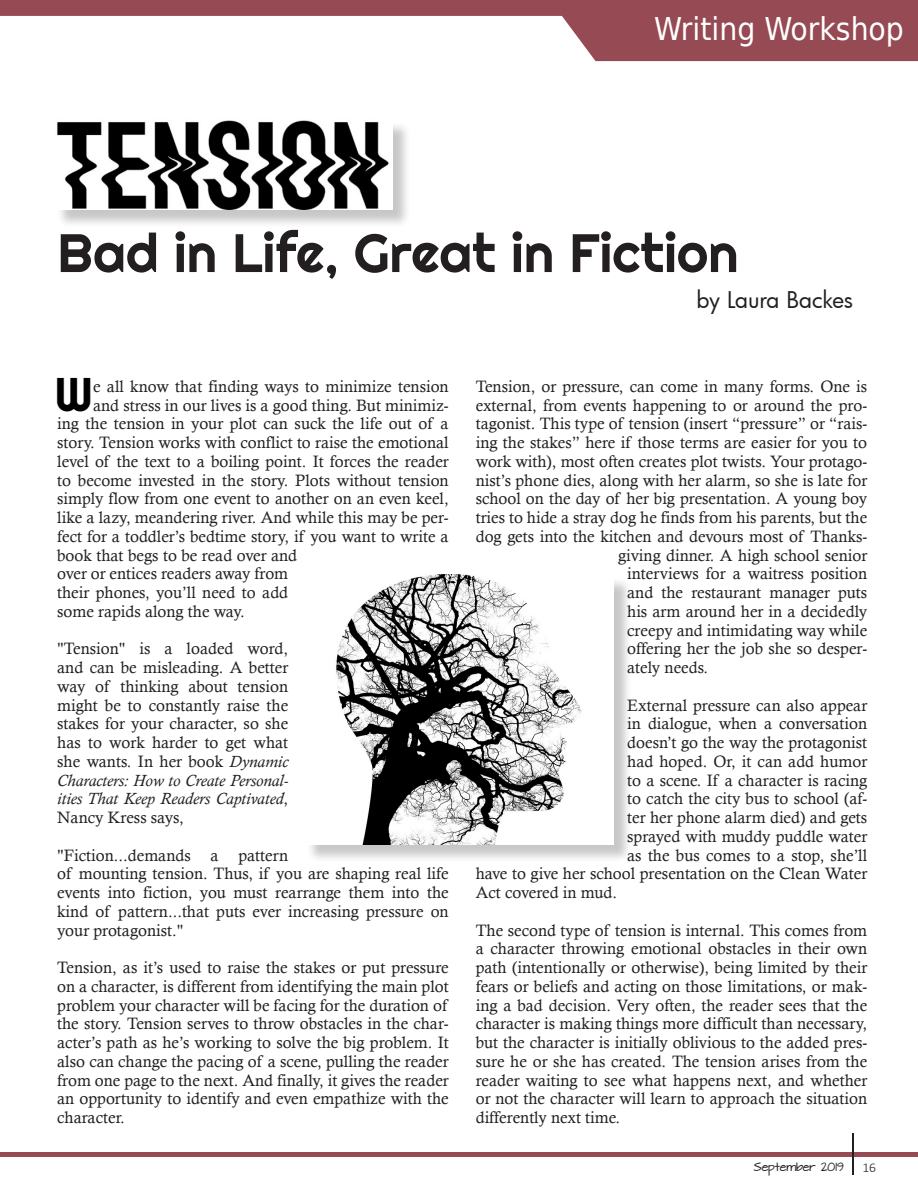
<style>
.page{position:relative;width:918px;height:1188px;background:#fff}
.page>*{position:absolute;margin:0;border:0;box-sizing:border-box;transform-origin:0 0}
.At_Presstime_Paragra{font:54px "Righteous";color:#231f20}
.At_Presstime_Paragra-2{font:47.25px "Righteous";color:#000}
.t1{font:31.5px "DejaVu Sans Condensed";color:#fff}
.t2{font:22.5px "Futura";letter-spacing:-.01em;color:#231f20}
.At_Presstime_Paragra-3{font:16.5px/18.8px "Calisto";color:#231f20;text-align:justify}
.t3{font:300 13.5px "Calibri";color:#231f20}
.t4{font:10.2px "Architects Daughter";color:#231f20}
.s1{font-style:italic}
</style>
<div class="page">
<svg style="left:0;top:0;width:918px;height:61px;fill:#964a53"></svg>
<hr style="left:0;top:1153px;width:918px;height:4px;background:#964a53">
<hr style="left:852px;top:1133px;width:2px;height:42px;background:#231f20">
<div style="left:56px;top:121px;width:355px;height:108px;background:#231f20;opacity:.25"></div>
<img style="left:56px;top:120px;width:337px;height:90px">
<div style="left:307px;top:577px;width:325px;height:286px;background:#231f20;opacity:.25"></div>
<img style="left:307px;top:575px;width:307px;height:270px">
<p class="t1" style="left:654px;top:3px;width:251px">Writing Workshop</p>
<p class="At_Presstime_Paragra" style="left:57px;top:219px;width:683px">Bad in Life, Great in Fiction</p>
<p class="At_Presstime_Paragra-2" style="left:54px;top:364px;width:40px">W</p>
<p class="At_Presstime_Paragra-3" style="left:93px;top:377px;width:357px">e all know that finding ways to minimize tension</p>
<p class="At_Presstime_Paragra-3" style="left:93px;top:395px;width:357px">and stress in our lives is a good thing. But minimiz-</p>
<p class="At_Presstime_Paragra-3" style="left:57px;top:414px;width:393px">ing the tension in your plot can suck the life out of a</p>
<p class="At_Presstime_Paragra-3" style="left:57px;top:433px;width:393px">story. Tension works with conflict to raise the emotional</p>
<p class="At_Presstime_Paragra-3" style="left:57px;top:452px;width:393px">level of the text to a boiling point. It forces the reader</p>
<p class="At_Presstime_Paragra-3" style="left:57px;top:470px;width:393px">to become invested in the story. Plots without tension</p>
<p class="At_Presstime_Paragra-3" style="left:57px;top:489px;width:393px">simply flow from one event to another on an even keel,</p>
<p class="At_Presstime_Paragra-3" style="left:57px;top:508px;width:393px">like a lazy, meandering river. And while this may be per-</p>
<p class="At_Presstime_Paragra-3" style="left:57px;top:527px;width:393px">fect for a toddler’s bedtime story, if you want to write a</p>
<p class="At_Presstime_Paragra-3" style="left:57px;top:545px;width:242px">book that begs to be read over and</p>
<p class="At_Presstime_Paragra-3" style="left:57px;top:564px;width:233px">over or entices readers away from</p>
<p class="At_Presstime_Paragra-3" style="left:57px;top:583px;width:232px">their phones, you’ll need to add</p>
<p class="At_Presstime_Paragra-3" style="left:57px;top:602px;width:189px">some rapids along the way.</p>
<p class="At_Presstime_Paragra-3" style="left:57px;top:639px;width:233px">"Tension" is a loaded word, and can be misleading. A better way of thinking about tension might be to constantly raise the stakes for your character, so she has to work harder to get what she wants. In her book <span class="s1">Dynamic Characters: How to Create Personal&shy;ities That Keep Readers Captivated</span>, Nancy Kress says,</p>
<p class="At_Presstime_Paragra-3" style="left:57px;top:845px;width:393px;text-align:left">"Fiction...demands a pattern<br>of mounting tension. Thus, if you are shaping real life events into fiction, you must rearrange them into the kind of pattern...that puts ever increasing pressure on your protagonist."</p>
<p class="At_Presstime_Paragra-3" style="left:57px;top:958px;width:393px">Tension, as it’s used to raise the stakes or put pressure on a character, is different from identifying the main plot problem your character will be facing for the duration of the story. Tension serves to throw obstacles in the char&shy;acter’s path as he’s working to solve the big problem. It also can change the pacing of a scene, pulling the reader from one page to the next. And finally, it gives the reader an opportunity to identify and even empathize with the character.</p>
<p class="t2" style="left:697px;top:284px;width:158px">by Laura Backes</p>
<p class="At_Presstime_Paragra-3" style="left:476px;top:377px;width:393px">Tension, or pressure, can come in many forms. One is</p>
<p class="At_Presstime_Paragra-3" style="left:476px;top:395px;width:393px">external, from events happening to or around the pro-</p>
<p class="At_Presstime_Paragra-3" style="left:476px;top:414px;width:393px">tagonist. This type of tension (insert “pressure” or “rais-</p>
<p class="At_Presstime_Paragra-3" style="left:476px;top:433px;width:393px">ing the stakes” here if those terms are easier for you to</p>
<p class="At_Presstime_Paragra-3" style="left:476px;top:452px;width:393px">work with), most often creates plot twists. Your protago-</p>
<p class="At_Presstime_Paragra-3" style="left:476px;top:470px;width:393px">nist’s phone dies, along with her alarm, so she is late for</p>
<p class="At_Presstime_Paragra-3" style="left:476px;top:489px;width:393px">school on the day of her big presentation. A young boy</p>
<p class="At_Presstime_Paragra-3" style="left:476px;top:508px;width:393px">tries to hide a stray dog he finds from his parents, but the</p>
<p class="At_Presstime_Paragra-3" style="left:476px;top:527px;width:393px">dog gets into the kitchen and devours most of Thanks-</p>
<p class="At_Presstime_Paragra-3" style="left:618px;top:545px;width:251px">giving dinner. A high school senior</p>
<p class="At_Presstime_Paragra-3" style="left:627px;top:564px;width:242px">interviews for a waitress position</p>
<p class="At_Presstime_Paragra-3" style="left:627px;top:583px;width:242px">and the restaurant manager puts</p>
<p class="At_Presstime_Paragra-3" style="left:627px;top:602px;width:242px">his arm around her in a decidedly</p>
<p class="At_Presstime_Paragra-3" style="left:627px;top:620px;width:242px">creepy and intimidating way while</p>
<p class="At_Presstime_Paragra-3" style="left:627px;top:639px;width:242px">offering her the job she so desper-</p>
<p class="At_Presstime_Paragra-3" style="left:627px;top:658px;width:83px">ately needs.</p>
<p class="At_Presstime_Paragra-3" style="left:627px;top:695px;width:242px">External pressure can also appear</p>
<p class="At_Presstime_Paragra-3" style="left:627px;top:714px;width:242px">in dialogue, when a conversation</p>
<p class="At_Presstime_Paragra-3" style="left:627px;top:733px;width:242px">doesn’t go the way the protagonist</p>
<p class="At_Presstime_Paragra-3" style="left:627px;top:752px;width:242px">had hoped. Or, it can add humor</p>
<p class="At_Presstime_Paragra-3" style="left:627px;top:770px;width:241px">to a scene. If a character is racing</p>
<p class="At_Presstime_Paragra-3" style="left:627px;top:789px;width:242px">to catch the city bus to school (af-</p>
<p class="At_Presstime_Paragra-3" style="left:627px;top:808px;width:242px">ter her phone alarm died) and gets</p>
<p class="At_Presstime_Paragra-3" style="left:627px;top:827px;width:242px">sprayed with muddy puddle water</p>
<p class="At_Presstime_Paragra-3" style="left:627px;top:845px;width:242px">as the bus comes to a stop, she’ll</p>
<p class="At_Presstime_Paragra-3" style="left:476px;top:864px;width:393px">have to give her school presentation on the Clean Water</p>
<p class="At_Presstime_Paragra-3" style="left:476px;top:883px;width:143px">Act covered in mud.</p>
<p class="At_Presstime_Paragra-3" style="left:476px;top:920px;width:393px">The second type of tension is internal. This comes from a character throwing emotional obstacles in their own path (intentionally or otherwise), being limited by their fears or beliefs and acting on those limitations, or mak&shy;ing a bad decision. Very often, the reader sees that the character is making things more difficult than necessary, but the character is initially oblivious to the added pres&shy;sure he or she has created. The tension arises from the reader waiting to see what happens next, and whether or not the character will learn to approach the situation differently next time.</p>
<p class="t4" style="left:754px;top:1159px;width:91px">September 2019</p>
<p class="t3" style="left:862px;top:1159px;width:15px">16</p>
</div>
